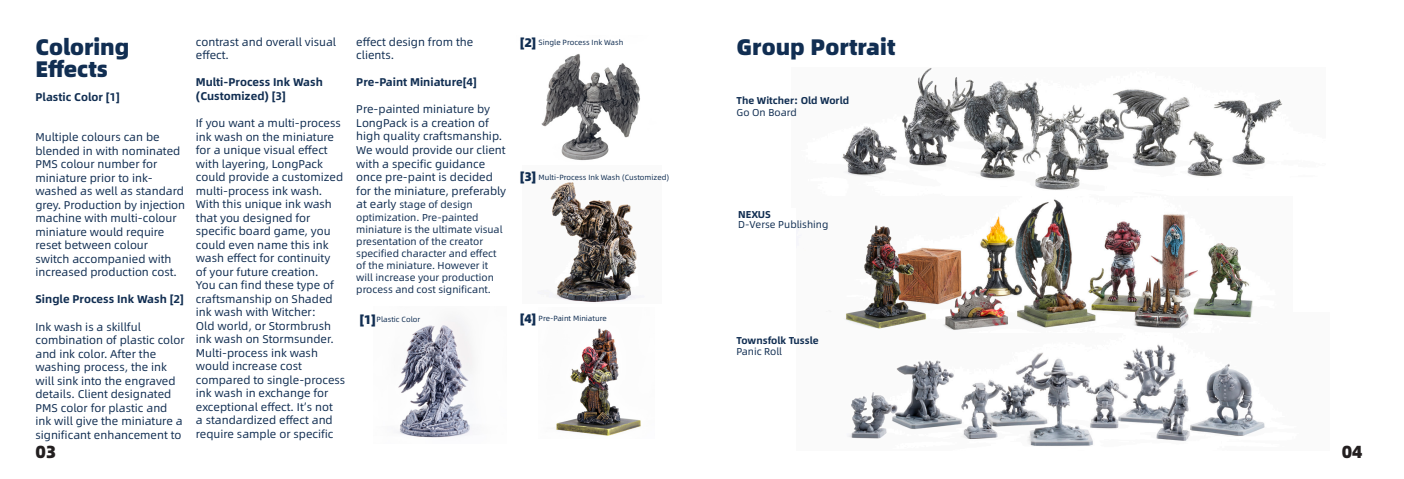
<style>
.page{position:relative;width:1404px;height:479px;background:#fff}
.page>*{position:absolute;margin:0;border:0;box-sizing:border-box;transform-origin:0 0}
.t1{font:22.5px "Alibaba Pu Hui Ti H";color:#112e52}
.t2{font:17.5px "Alibaba Pu Hui Ti H";color:#231f20}
.t3{font:12.5px "Alibaba Pu Hui Ti H";color:#112e52}
.t4{font:11.25px/13.5px "Alibaba Pu Hui Ti R";color:#112e52}
.t5{font:11.25px/13.5px "Alibaba Pu Hui Ti B";color:#112e52}
.t6{font:10px/12.1px "Alibaba Pu Hui Ti R";color:#112e52}
.t7{font:10px "Alibaba Pu Hui Ti B";color:#112e52}
.t8{font:7.5px "Alibaba Pu Hui Ti R";color:#112e52}
.s1{font-size:11.25px}
</style>
<div class="page">
<img style="left:398px;top:318px;width:75px;height:120px">
<img style="left:541px;top:54px;width:99px;height:107px">
<img style="left:550px;top:182px;width:87px;height:121px">
<img style="left:556px;top:328px;width:85px;height:108px">
<img style="left:842px;top:68px;width:441px;height:122px">
<img style="left:848px;top:344px;width:417px;height:102px">
<img style="left:844px;top:199px;width:409px;height:131px">
<p class="t1" style="left:35px;top:28px;width:96px">Coloring</p>
<p class="t1" style="left:35px;top:51px;width:74px">Effects</p>
<p class="t5" style="left:35px;top:89px;width:86px">Plastic Color [1]</p>
<p class="t4" style="left:35px;top:130px;width:151px">Multiple colours can be blended in with nominated<br>PMS colour number for miniature prior to ink&shy;washed as well as standard grey. Production by injection machine with multi-colour miniature would require reset between colour<br>switch accompanied with increased production cost.</p>
<p class="t5" style="left:35px;top:292px;width:150px">Single Process Ink Wash [2]</p>
<p class="t4" style="left:35px;top:319px;width:151px">Ink wash is a skillful combination of plastic color and ink color. After the washing process, the ink will sink into the engraved details. Client designated<br>PMS color for plastic and ink will give the miniature a significant enhancement to</p>
<p class="t2" style="left:35px;top:437px;width:23px">03</p>
<p class="t4" style="left:196px;top:35px;width:142px">contrast and overall visual effect.</p>
<p class="t5" style="left:196px;top:75px;width:128px">Multi-Process Ink Wash (Customized) [3]</p>
<p class="t4" style="left:196px;top:116px;width:151px">If you want a multi-process ink wash on the miniature for a unique visual effect with layering, LongPack could provide a customized multi-process ink wash.<br>With this unique ink wash that you designed for specific board game, you could even name this ink wash effect for continuity<br>of your future creation.<br>You can find these type of craftsmanship on Shaded ink wash with Witcher:<br>Old world, or Stormbrush ink wash on Stormsunder.<br>Multi-process ink wash would increase cost compared to single-process ink wash in exchange for exceptional effect. It’s not<br>a standardized effect and require sample or specific</p>
<p class="t4" style="left:356px;top:34px;width:119px">effect design from the clients.</p>
<p class="t5" style="left:356px;top:75px;width:122px">Pre-Paint Miniature[4]</p>
<p class="t4" style="left:356px;top:102px;width:151px">Pre-painted miniature by<br>LongPack is a creation of high quality craftsmanship.<br>We would provide our client with a specific guidance once pre-paint is decided for the miniature, preferably</p>
<p class="t6" style="left:356px;top:197px;width:148px"><span class="s1">at early</span> stage of design optimization. Pre-painted miniature is the ultimate visual presentation of the creator specified character and effect of the miniature. However it will increase your production process and cost significant.</p>
<p class="t3" style="left:359px;top:309px;width:18px">[1]</p>
<p class="t8" style="left:376px;top:313px;width:45px">Plastic Color</p>
<p class="t3" style="left:520px;top:32px;width:18px">[2]</p>
<p class="t8" style="left:538px;top:36px;width:86px">Single Process Ink Wash</p>
<p class="t3" style="left:520px;top:166px;width:18px">[3]</p>
<p class="t8" style="left:538px;top:171px;width:132px">Multi-Process Ink Wash (Customized)</p>
<p class="t3" style="left:520px;top:308px;width:18px">[4]</p>
<p class="t8" style="left:538px;top:312px;width:70px">Pre-Paint Miniature</p>
<p class="t1" style="left:736px;top:28px;width:160px">Group Portrait</p>
<p class="t7" style="left:736px;top:93px;width:114px">The Witcher: Old World</p>
<p class="t6" style="left:736px;top:105px;width:62px">Go On Board</p>
<p class="t7" style="left:738px;top:206px;width:34px">NEXUS</p>
<p class="t6" style="left:738px;top:217px;width:92px">D-Verse Publishing</p>
<p class="t7" style="left:736px;top:332px;width:84px">Townsfolk Tussle</p>
<p class="t6" style="left:736px;top:344px;width:47px">Panic Roll</p>
<p class="t2" style="left:1341px;top:437px;width:23px">04</p>
</div>
